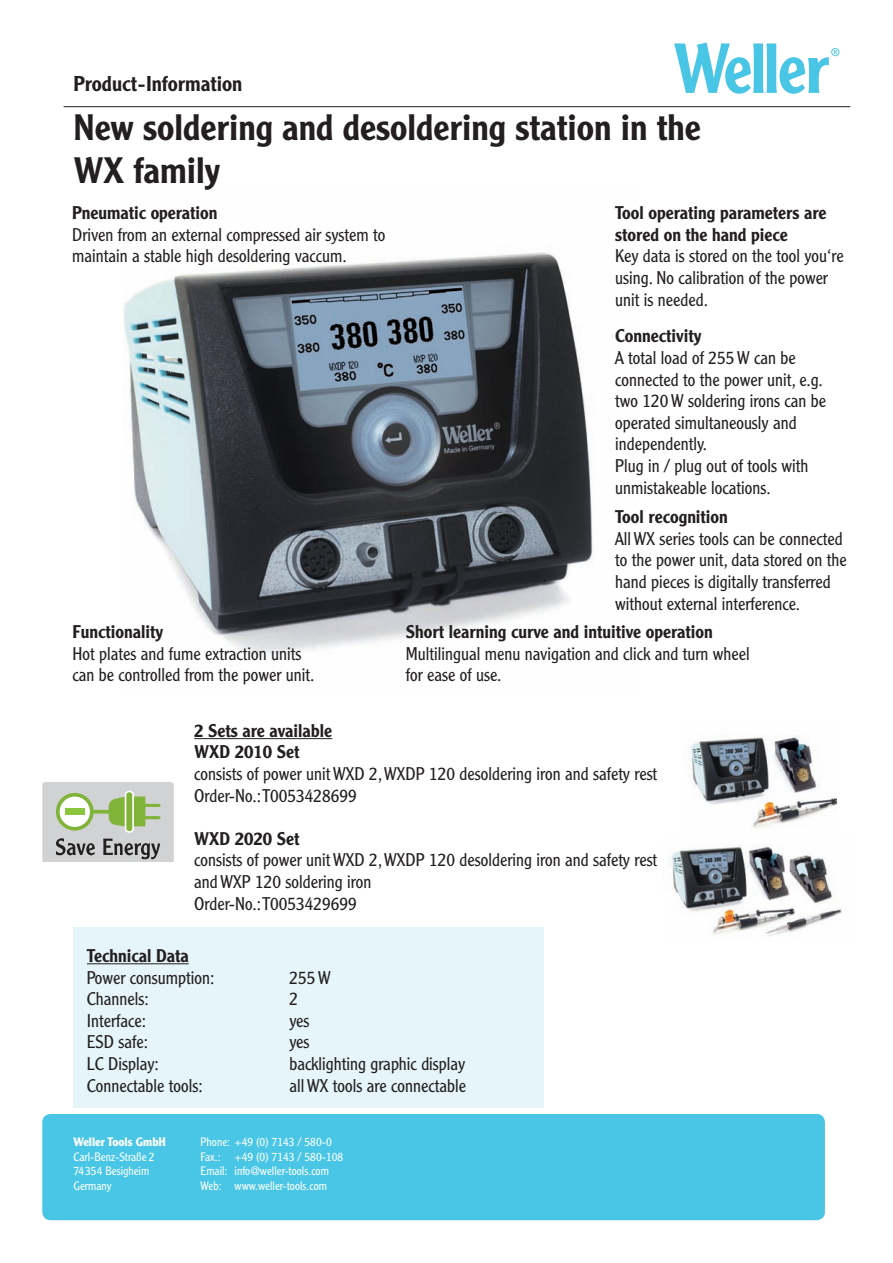
<style>
.page{position:relative;width:893px;height:1263px;background:#fff}
.page>*{position:absolute;margin:0;border:0;box-sizing:border-box;transform-origin:0 0}
.t1{font:500 36px/43.2px "Clearface Gothic LT Std";color:#231f20}
.t2{font:500 21px "Clearface Gothic LT Std";color:#231f20}
.t3{font:300 18px/21.6px "Clearface Gothic LT Std";color:#231f20}
.t4{font:500 18px/21.6px "Clearface Gothic LT Std";color:#231f20}
.t5{font:300 12px/14.4px "Clearface Gothic LT Std";color:#fff}
.t6{font:700 12px "Clearface Gothic LT Std";color:#fff}
</style>
<div class="page">
<img style="left:123px;top:252px;width:470px;height:403px">
<div style="left:42px;top:1114px;width:783px;height:106px;background:#49c6e5;border-radius:8px"></div>
<svg style="left:674px;top:43px;width:165px;height:51px"></svg>
<hr style="left:64px;top:106px;width:786px;height:1px;background:#231f20">
<div style="left:73px;top:927px;width:471px;height:181px;background:#e5f5fa"></div>
<hr style="left:87px;top:963px;width:102px;height:1px;background:#231f20">
<hr style="left:194px;top:738px;width:138px;height:1px;background:#231f20">
<img style="left:688px;top:735px;width:149px;height:94px">
<img style="left:670px;top:845px;width:172px;height:91px">
<svg style="left:42px;top:782px;width:132px;height:80px;background:#bcc5b3"></svg>
<p class="t2" style="left:73px;top:71px;width:170px">Product-Information</p>
<h1 class="t1" style="left:74px;top:105px;width:629px">New soldering and desoldering station in the<br>WX family</h1>
<p class="t4" style="left:72px;top:202px;width:147px">Pneumatic operation</p>
<p class="t3" style="left:72px;top:224px;width:315px">Driven from an external compressed air system to maintain a stable high desoldering vaccum.</p>
<p class="t4" style="left:72px;top:621px;width:92px">Functionality</p>
<p class="t3" style="left:72px;top:642px;width:243px">Hot plates and fume extraction units can be controlled from the power unit.</p>
<p class="t4" style="left:615px;top:202px;width:213px">Tool operating parameters are stored on the hand piece</p>
<p class="t3" style="left:615px;top:245px;width:230px">Key data is stored on the tool you‘re using. No calibration of the power unit is needed.</p>
<p class="t4" style="left:615px;top:325px;width:88px">Connectivity</p>
<p class="t3" style="left:615px;top:347px;width:212px">A total load of 255 W can be connected to the power unit, e.g. two 120 W soldering irons can be operated simultaneously and independently.<br>Plug in / plug out of tools with unmistakeable locations.</p>
<p class="t4" style="left:615px;top:506px;width:114px">Tool recognition</p>
<p class="t3" style="left:615px;top:528px;width:233px">All WX series tools can be connected to the power unit, data stored on the hand pieces is digitally transferred without external interference.</p>
<p class="t4" style="left:406px;top:621px;width:309px">Short learning curve and intuitive operation</p>
<p class="t3" style="left:406px;top:643px;width:345px">Multilingual menu navigation and click and turn wheel for ease of use.</p>
<p class="t4" style="left:194px;top:719px;width:139px">2 Sets are available<br>WXD 2010 Set</p>
<p class="t3" style="left:194px;top:763px;width:465px">consists of power unit WXD 2, WXDP 120 desoldering iron and safety rest<br>Order-No.: T0053428699</p>
<p class="t4" style="left:194px;top:827px;width:107px">WXD 2020 Set</p>
<p class="t3" style="left:194px;top:849px;width:465px">consists of power unit WXD 2, WXDP 120 desoldering iron and safety rest and WXP 120 soldering iron<br>Order-No.: T0053429699</p>
<p class="t4" style="left:87px;top:945px;width:103px">Technical Data</p>
<p class="t3" style="left:87px;top:966px;width:129px">Power consumption:</p>
<p class="t3" style="left:289px;top:966px;width:43px">255 W</p>
<p class="t3" style="left:87px;top:988px;width:63px">Channels:</p>
<p class="t3" style="left:289px;top:988px;width:10px">2</p>
<p class="t3" style="left:87px;top:1010px;width:61px">Interface:</p>
<p class="t3" style="left:289px;top:1010px;width:22px">yes</p>
<p class="t3" style="left:87px;top:1031px;width:63px">ESD safe:</p>
<p class="t3" style="left:289px;top:1031px;width:22px">yes</p>
<p class="t3" style="left:87px;top:1053px;width:73px">LC Display:</p>
<p class="t3" style="left:289px;top:1053px;width:177px">backlighting graphic display</p>
<p class="t3" style="left:87px;top:1074px;width:117px">Connectable tools:</p>
<p class="t3" style="left:289px;top:1074px;width:178px">all WX tools are connectable</p>
<p class="t6" style="left:73px;top:1135px;width:94px">Weller Tools GmbH</p>
<p class="t5" style="left:73px;top:1149px;width:83px">Carl-Benz-Straße 2<br>74354 Besigheim<br>Germany</p>
<p class="t5" style="left:201px;top:1135px;width:144px">Phone: +49 (0) 7143 / 580-0<br>Fax.: +49 (0) 7143 / 580-108<br>Email: info@weller-tools.com<br>Web: www.weller-tools.com</p>
</div>
